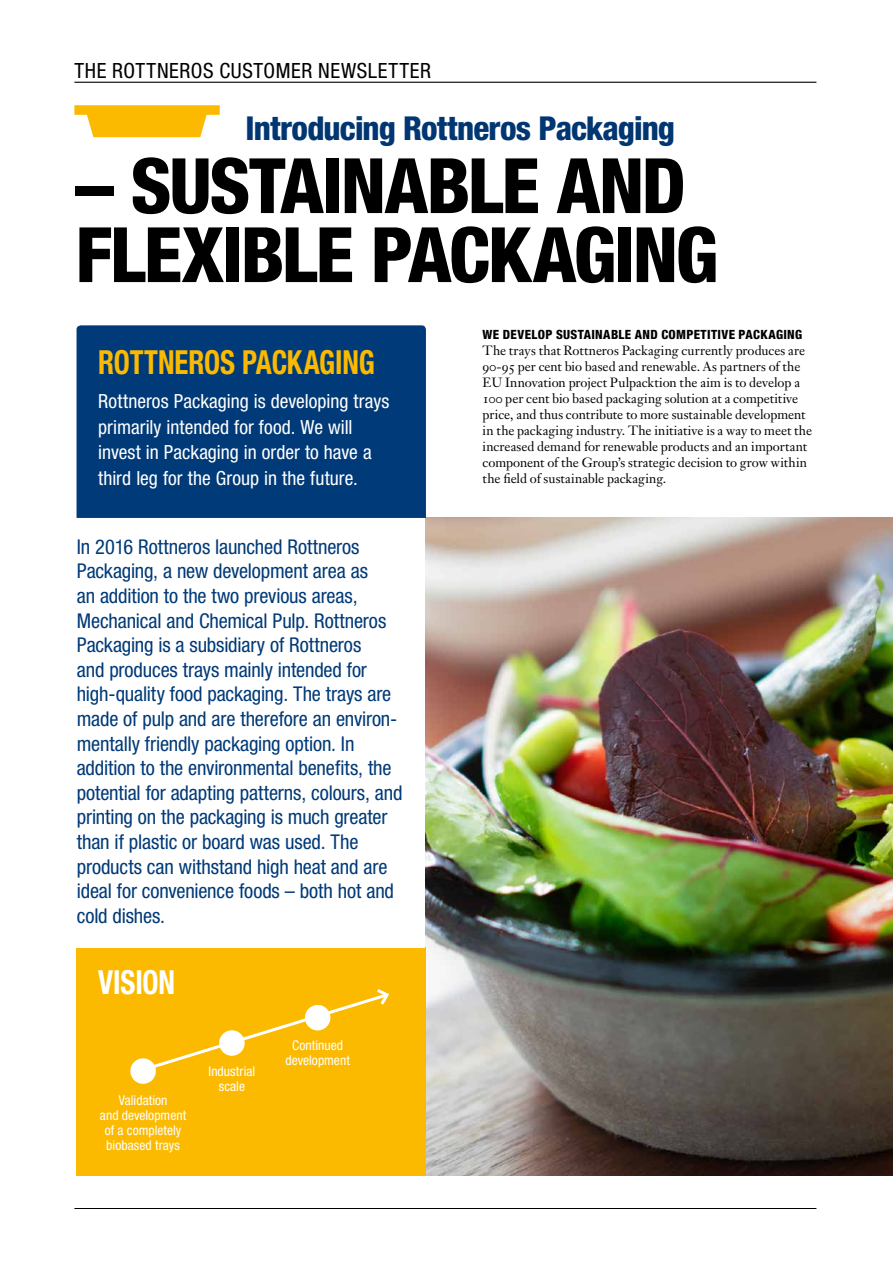
<style>
.page{position:relative;width:893px;height:1263px;background:#fff}
.page>*{position:absolute;margin:0;border:0;box-sizing:border-box;transform-origin:0 0}
.t1{font:800 condensed 76.5px/69px "Helvetica Neue LT Std";letter-spacing:-.03em;color:#000}
.t2{font:700 condensed 33.15px "Helvetica Neue LT Std";letter-spacing:-.005em;color:#fbba00;scale:.87 1}
.t3{font:700 condensed 33.15px "Helvetica Neue LT Std";letter-spacing:-.005em;color:#fff;scale:.87 1}
.t4{font:800 condensed 33px "Helvetica Neue LT Std";letter-spacing:-.025em;color:#003671}
.t5{font:condensed 21px "Helvetica Neue LT Std";letter-spacing:.025em;color:#000}
.t6{font:condensed 20.4px/24.6px "Helvetica Neue LT Std";letter-spacing:-.005em;color:#003a78}
.t7{font:condensed 19.5px/25.5px "Helvetica Neue LT Std";color:#fff}
.t8{font:condensed 13.5px/15px "Helvetica Neue LT Std";letter-spacing:.005em;color:#fff;text-align:center}
.t9{font:13.2px/16px "Janson Text LT Std";color:#000}
.t10{font:800 condensed 12.75px "Helvetica Neue LT Std";letter-spacing:.03em;color:#000}
</style>
<div class="page">
<hr style="left:74px;top:1208px;width:742px;height:1px;background:#000">
<hr style="left:74px;top:82px;width:742px;height:1px;background:#000">
<img style="left:425px;top:518px;width:468px;height:658px">
<div style="left:77px;top:325px;width:349px;height:193px;background:#003a78"></div>
<div style="left:77px;top:947px;width:349px;height:229px;background:#fbba00"></div>
<svg style="left:74px;top:105px;width:146px;height:32px"></svg>
<div style="left:140px;top:986px;width:251px;height:87px;background:#fbba00"></div>
<div style="left:130px;top:1058px;width:26px;height:26px;background:#fff;border-radius:50%"></div>
<div style="left:219px;top:1030px;width:26px;height:26px;background:#fff;border-radius:50%"></div>
<div style="left:305px;top:1005px;width:25px;height:25px;background:#fff;border-radius:50%"></div>
<p class="t5" style="left:74px;top:58px;width:358px">THE ROTTNEROS CUSTOMER NEWSLETTER</p>
<h3 class="t4" style="left:246px;top:108px;width:431px">Introducing Rottneros Packaging</h3>
<h1 class="t1" style="left:75px;top:150px;width:644px">– SUSTAINABLE AND<br>FLEXIBLE PACKAGING</h1>
<h2 class="t2" style="left:98px;top:342px;width:319px">ROTTNEROS PACKAGING</h2>
<p class="t7" style="left:98px;top:389px;width:293px">Rottneros Packaging is developing trays primarily intended for food. We will invest in Packaging in order to have a third leg for the Group in the future.</p>
<p class="t6" style="left:77px;top:534px;width:327px">In 2016 Rottneros launched Rottneros Packaging, a new development area as<br>an addition to the two previous areas, Mechanical and Chemical Pulp. Rottneros Packaging is a subsidiary of Rottneros<br>and produces trays mainly intended for high-quality food packaging. The trays are made of pulp and are therefore an environ&shy;mentally friendly packaging option. In addition to the environmental benefits, the potential for adapting patterns, colours, and printing on the packaging is much greater than if plastic or board was used. The products can withstand high heat and are ideal for convenience foods – both hot and cold dishes.</p>
<h2 class="t3" style="left:98px;top:962px;width:90px">VISION</h2>
<p class="t8" style="left:100px;top:1093px;width:88px">Validation<br>and development of a completely biobased trays</p>
<p class="t8" style="left:208px;top:1063px;width:48px">Industrial scale</p>
<p class="t8" style="left:285px;top:1038px;width:66px">Continued development</p>
<p class="t10" style="left:483px;top:326px;width:321px">WE DEVELOP SUSTAINABLE AND COMPETITIVE PACKAGING</p>
<p class="t9" style="left:483px;top:342px;width:331px">The trays that Rottneros Packaging currently produces are 90-95 per cent bio based and renewable. As partners of the EU Innovation project Pulpacktion the aim is to develop a 100 per cent bio based packaging solution at a competitive price, and thus contribute to more sustainable development in the packaging industry. The initiative is a way to meet the increased demand for renewable products and an important component of the Group’s strategic decision to grow within the field of sustainable packaging.</p>
</div>
